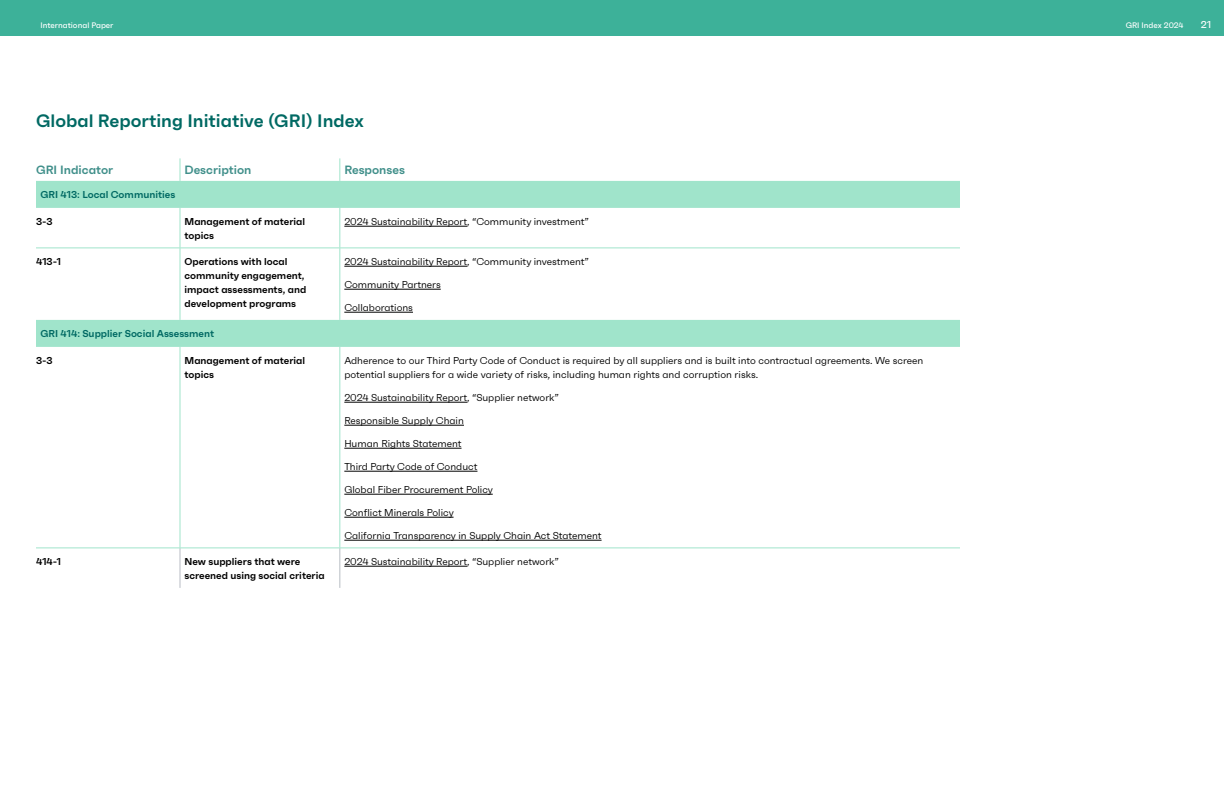
<style>
.page{position:relative;width:1224px;height:792px;background:#fff}
.page>*{position:absolute;margin:0;border:0;box-sizing:border-box;transform-origin:0 0}
.t1{font:600 18px "Faktum";color:#006963}
.GRI_Table_Heading{font:600 12px "Faktum";color:#408f8a}
.GRI_Body{font:10px/14px "Faktum";color:#000}
.GRI_Description{font:600 10px/14px "Faktum";color:#000}
.GRI_Section{font:600 10px "Faktum";color:#006963}
.GRI_Number{font:600 10px "Faktum";letter-spacing:-.005em;color:#000}
.t2{font:500 10px "Faktum";color:#fff}
.t3{font:500 8px "Faktum";color:#fff}
</style>
<div class="page">
<svg style="left:36px;top:181px;width:924px;height:166px"></svg>
<hr style="left:180px;top:208px;width:1px;height:40px;background:#a0e4cb">
<hr style="left:340px;top:208px;width:1px;height:40px;background:#a0e4cb">
<hr style="left:36px;top:248px;width:144px;height:1px;background:#a0e4cb">
<hr style="left:180px;top:248px;width:160px;height:1px;background:#a0e4cb">
<hr style="left:180px;top:248px;width:1px;height:72px;background:#a0e4cb">
<hr style="left:340px;top:248px;width:310px;height:1px;background:#a0e4cb">
<hr style="left:340px;top:248px;width:1px;height:72px;background:#a0e4cb">
<hr style="left:650px;top:248px;width:310px;height:1px;background:#a0e4cb">
<hr style="left:180px;top:347px;width:1px;height:201px;background:#a0e4cb">
<hr style="left:340px;top:347px;width:1px;height:201px;background:#a0e4cb">
<hr style="left:180px;top:548px;width:1px;height:40px;background:#b8bdc4">
<hr style="left:340px;top:548px;width:1px;height:40px;background:#b8bdc4">
<svg style="left:180px;top:158px;width:1px;height:23px"></svg>
<svg style="left:340px;top:158px;width:1px;height:23px"></svg>
<hr style="left:36px;top:548px;width:144px;height:1px;background:#a0e4cb">
<hr style="left:180px;top:548px;width:160px;height:1px;background:#a0e4cb">
<hr style="left:340px;top:548px;width:310px;height:1px;background:#a0e4cb">
<hr style="left:650px;top:548px;width:310px;height:1px;background:#a0e4cb">
<hr style="left:344px;top:226px;width:123px;height:1px;background:#000">
<hr style="left:344px;top:266px;width:123px;height:1px;background:#000">
<hr style="left:344px;top:289px;width:97px;height:1px;background:#000">
<hr style="left:344px;top:312px;width:69px;height:1px;background:#000">
<hr style="left:344px;top:402px;width:123px;height:1px;background:#000">
<hr style="left:344px;top:425px;width:120px;height:1px;background:#000">
<hr style="left:344px;top:448px;width:118px;height:1px;background:#000">
<hr style="left:344px;top:471px;width:133px;height:1px;background:#000">
<hr style="left:344px;top:494px;width:149px;height:1px;background:#000">
<hr style="left:344px;top:517px;width:110px;height:1px;background:#000">
<hr style="left:344px;top:540px;width:258px;height:1px;background:#000">
<hr style="left:344px;top:566px;width:123px;height:1px;background:#000">
<div style="left:0;top:0;width:1224px;height:36px;background:#3db199"></div>
<p class="t3" style="left:40px;top:20px;width:75px">International Paper</p>
<p class="t3" style="left:1126px;top:20px;width:59px">GRI Index 2024</p>
<p class="t2" style="left:1201px;top:19px;width:12px">21</p>
<h1 class="t1" style="left:36px;top:109px;width:330px">Global Reporting Initiative (GRI) Index</h1>
<p class="GRI_Table_Heading" style="left:36px;top:162px;width:79px">GRI Indicator</p>
<p class="GRI_Table_Heading" style="left:184px;top:162px;width:68px">Description</p>
<p class="GRI_Table_Heading" style="left:344px;top:162px;width:62px">Responses</p>
<p class="GRI_Section" style="left:40px;top:188px;width:136px">GRI 413: Local Communities</p>
<p class="GRI_Number" style="left:36px;top:215px;width:18px">3-3</p>
<p class="GRI_Description" style="left:184px;top:214px;width:122px">Management of material topics</p>
<p class="GRI_Body" style="left:344px;top:214px;width:246px">2024 Sustainability Report, “Community investment”</p>
<p class="GRI_Number" style="left:36px;top:255px;width:27px">413-1</p>
<p class="GRI_Description" style="left:184px;top:254px;width:123px">Operations with local community engagement, impact assessments, and development programs</p>
<p class="GRI_Body" style="left:344px;top:254px;width:246px">2024 Sustainability Report, “Community investment”</p>
<p class="GRI_Body" style="left:344px;top:277px;width:98px">Community Partners</p>
<p class="GRI_Body" style="left:344px;top:300px;width:70px">Collaborations</p>
<p class="GRI_Section" style="left:40px;top:327px;width:175px">GRI 414: Supplier Social Assessment</p>
<p class="GRI_Number" style="left:36px;top:354px;width:18px">3-3</p>
<p class="GRI_Description" style="left:184px;top:353px;width:122px">Management of material topics</p>
<p class="GRI_Body" style="left:344px;top:353px;width:580px">Adherence to our Third Party Code of Conduct is required by all suppliers and is built into contractual agreements. We screen potential suppliers for a wide variety of risks, including human rights and corruption risks.</p>
<p class="GRI_Body" style="left:344px;top:390px;width:216px">2024 Sustainability Report, “Supplier network”</p>
<p class="GRI_Body" style="left:344px;top:413px;width:121px">Responsible Supply Chain</p>
<p class="GRI_Body" style="left:344px;top:436px;width:119px">Human Rights Statement</p>
<p class="GRI_Body" style="left:344px;top:459px;width:135px">Third Party Code of Conduct</p>
<p class="GRI_Body" style="left:344px;top:482px;width:150px">Global Fiber Procurement Policy</p>
<p class="GRI_Body" style="left:344px;top:505px;width:111px">Conflict Minerals Policy</p>
<p class="GRI_Body" style="left:344px;top:528px;width:259px">California Transparency in Supply Chain Act Statement</p>
<p class="GRI_Number" style="left:36px;top:555px;width:27px">414-1</p>
<p class="GRI_Description" style="left:184px;top:554px;width:142px">New suppliers that were screened using social criteria</p>
<p class="GRI_Body" style="left:344px;top:554px;width:216px">2024 Sustainability Report, “Supplier network”</p>
</div>
